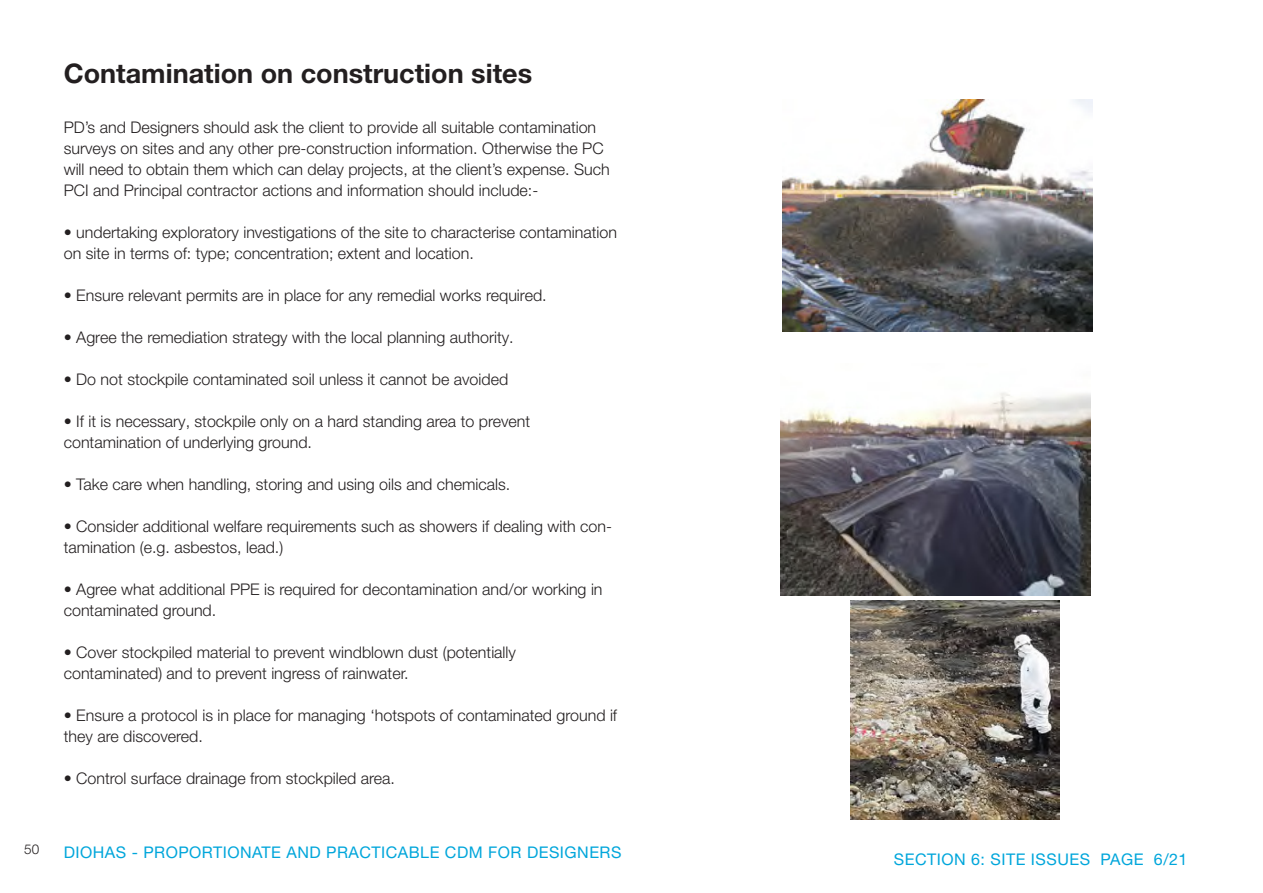
<style>
.page{position:relative;width:1263px;height:893px;background:#fff}
.page>*{position:absolute;margin:0;border:0;box-sizing:border-box;transform-origin:0 0}
.t1{font:700 27px "Helvetica Neue LT Pro";color:#231f20}
.t2{font:300 16.05px/21px "Helvetica Neue LT Pro";color:#231f20}
.Text_Medium_Heading{font:16.05px "Helvetica Neue LT Pro";letter-spacing:.03em;color:#00a6db}
.t3{font:300 13.5px "Helvetica Neue LT Pro";color:#231f20}
</style>
<div class="page">
<img style="left:782px;top:100px;width:311px;height:232px">
<img style="left:780px;top:392px;width:310px;height:203px">
<img style="left:850px;top:600px;width:209px;height:219px">
<p class="t3" style="left:24px;top:841px;width:17px">50</p>
<p class="t1" style="left:64px;top:57px;width:470px">Contamination on construction sites</p>
<p class="t2" style="left:64px;top:116px;width:534px">PD’s and Designers should ask the client to provide all suitable contamination</p>
<p class="t2" style="left:64px;top:137px;width:547px">surveys on sites and any other pre-construction information. Otherwise the PC will need to obtain them which can delay projects, at the client’s expense. Such<br>PCI and Principal contractor actions and information should include:-</p>
<p class="t2" style="left:64px;top:221px;width:555px">• undertaking exploratory investigations of the site to characterise contamination on site in terms of: type; concentration; extent and location.</p>
<p class="t2" style="left:64px;top:284px;width:484px">• Ensure relevant permits are in place for any remedial works required.</p>
<p class="t2" style="left:64px;top:326px;width:451px">• Agree the remediation strategy with the local planning authority.</p>
<p class="t2" style="left:64px;top:368px;width:446px">• Do not stockpile contaminated soil unless it cannot be avoided</p>
<p class="t2" style="left:64px;top:410px;width:468px">• If it is necessary, stockpile only on a hard standing area to prevent contamination of underlying ground.</p>
<p class="t2" style="left:64px;top:473px;width:448px">• Take care when handling, storing and using oils and chemicals.</p>
<p class="t2" style="left:64px;top:515px;width:550px">• Consider additional welfare requirements such as showers if dealing with con&shy;tamination (e.g. asbestos, lead.)</p>
<p class="t2" style="left:64px;top:578px;width:540px">• Agree what additional PPE is required for decontamination and/or working in contaminated ground.</p>
<p class="t2" style="left:64px;top:641px;width:454px">• Cover stockpiled material to prevent windblown dust (potentially</p>
<p class="t2" style="left:64px;top:662px;width:346px">contaminated) and to prevent ingress of rainwater.</p>
<p class="t2" style="left:64px;top:704px;width:555px">• Ensure a protocol is in place for managing ‘hotspots of contaminated ground if they are discovered.</p>
<p class="t2" style="left:64px;top:767px;width:333px">• Control surface drainage from stockpiled area.</p>
<p class="Text_Medium_Heading" style="left:64px;top:842px;width:559px">DIOHAS - PROPORTIONATE AND PRACTICABLE CDM FOR DESIGNERS</p>
<p class="Text_Medium_Heading" style="left:894px;top:850px;width:295px">SECTION 6: SITE ISSUES PAGE 6/21</p>
</div>
